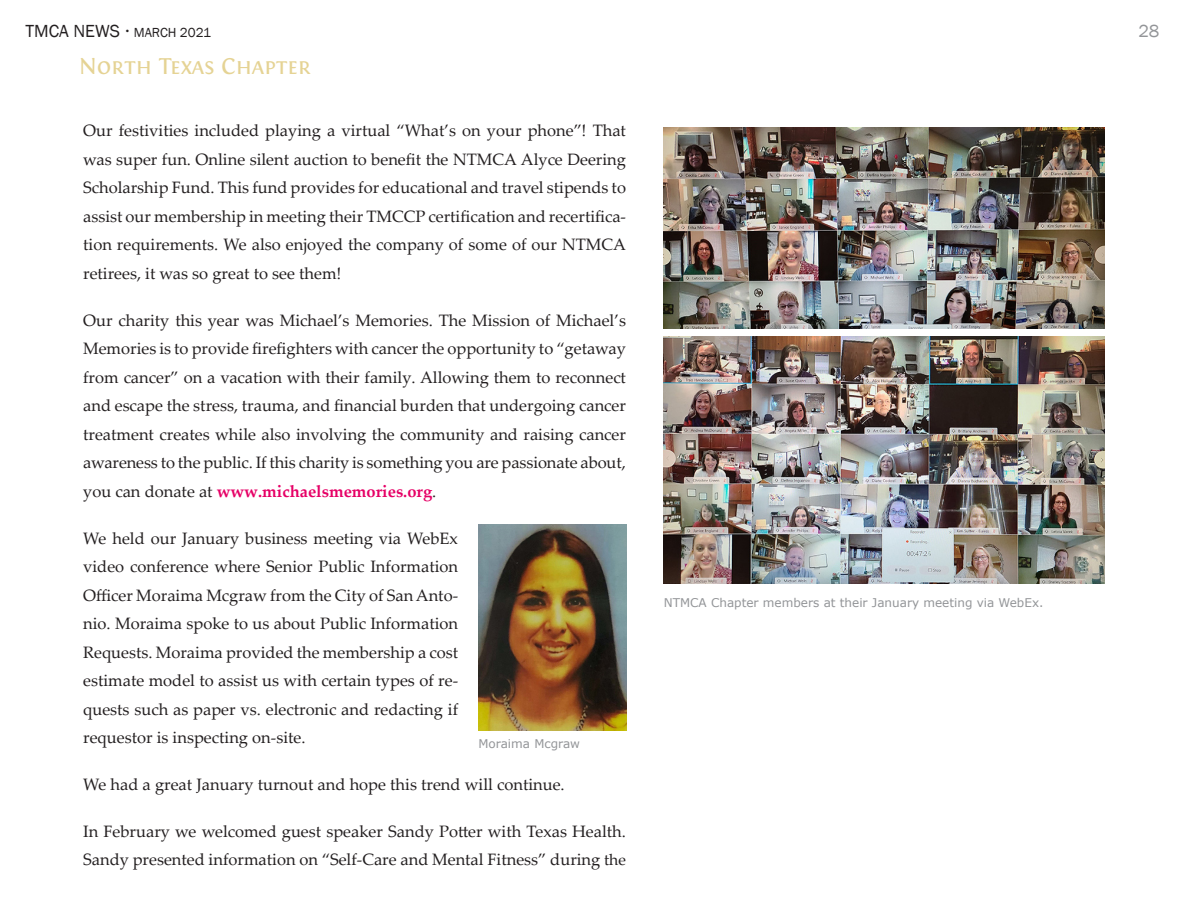
<style>
.page{position:relative;width:1188px;height:918px;background:#fff}
.page>*{position:absolute;margin:0;border:0;box-sizing:border-box;transform-origin:0 0}
.Title2009_-_Header{font:24px "Fontin Small Caps";color:#e5d394}
.t1{font:18px "Franklin Gothic";color:#939598}
.ArticleText{font:16.5px/28.5px "Palatino Linotype";color:#231f20;text-align:justify}
.t2{font:13.5px "Franklin Gothic";color:#231f20}
.t3{font:12px "Verdana";color:#939598}
.s1{font-size:18px}
.s2{font-weight:700;color:#e60066}
.s3{font-size:15.75px}
</style>
<div class="page">
<img style="left:664px;top:127px;width:441px;height:201px">
<img style="left:664px;top:337px;width:441px;height:246px">
<img style="left:478px;top:524px;width:148px;height:207px">
<p class="t2" style="left:25px;top:24px;width:187px"><span class="s1">TMCA NEWS</span> <sup>•</sup> MARCH 2021</p>
<p class="t1" style="left:1138px;top:20px;width:23px">28</p>
<p class="Title2009_-_Header" style="left:79px;top:53px;width:234px">North Texas Chapter</p>
<p class="ArticleText" style="left:83px;top:116px;width:544px">Our festivities included playing a virtual “What’s on your phone”! That was super fun. Online silent auction to benefit the NTMCA Alyce Deering Scholarship Fund. This fund provides for educational and travel stipends to assist our membership in meeting their TMCCP certification and recertifica&shy;tion requirements. We also enjoyed the company of some of our NTMCA retirees, it was so great to see them!</p>
<p class="ArticleText" style="left:83px;top:305px;width:544px">Our charity this year was Michael’s Memories. The Mission of Michael’s Memories is to provide firefighters with cancer the opportunity to “getaway from cancer” on a vacation with their family. Allowing them to reconnect and escape the stress, trauma, and financial burden that undergoing cancer treatment creates while also involving the community and raising cancer awareness to the public. If this charity is something you are passionate about, you can donate at <span class="s2">www.michaelsmemories.org</span>.</p>
<p class="ArticleText" style="left:83px;top:523px;width:377px">We held our January business meeting via WebEx video conference where Senior Public Information Officer Moraima Mcgraw from the City of San Anto&shy;nio. Moraima spoke to us about Public Information Requests. Moraima provided the membership a cost estimate model to assist us with certain types of re&shy;quests such as paper vs. electronic and redacting if requestor is inspecting on-site.</p>
<p class="ArticleText" style="left:83px;top:769px;width:483px">We had a great January turnout and hope this trend will continue.</p>
<p class="ArticleText" style="left:83px;top:816px;width:544px">In February we welcomed guest speaker Sandy Potter with Texas Health.<br>Sandy presented information on “Self-Care and Mental Fitness” during <span class="s3">the</span></p>
<p class="t3" style="left:478px;top:736px;width:103px">Moraima Mcgraw</p>
<p class="t3" style="left:664px;top:595px;width:381px">NTMCA Chapter members at their January meeting via WebEx.</p>
</div>
